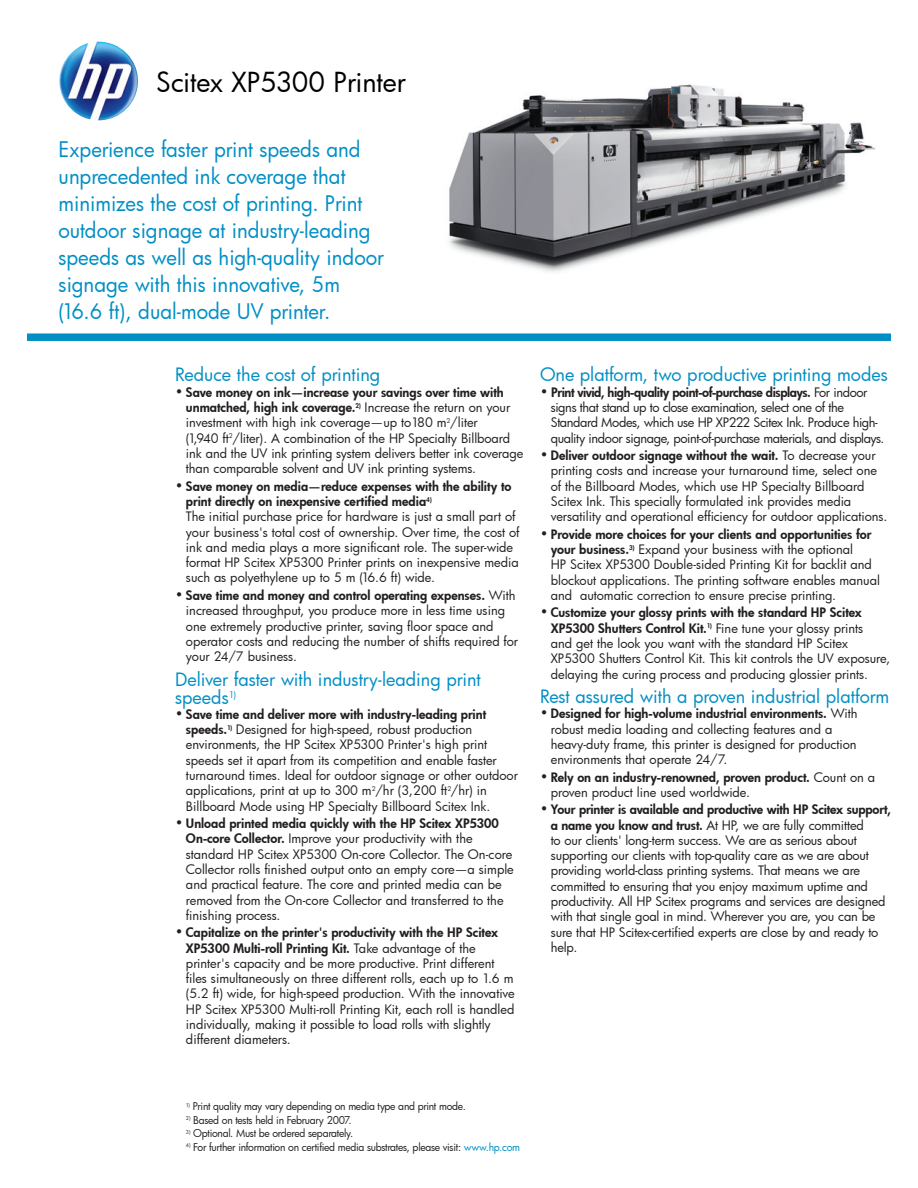
<style>
.page{position:relative;width:918px;height:1188px;background:#fff}
.page>*{position:absolute;margin:0;border:0;box-sizing:border-box;transform-origin:0 0}
.Title_18pt__color{font:27px "Futura Bk";letter-spacing:-.005em;color:#000001}
.Messaging_text_14pt{font:21px/27px "Futura Bk";color:#008fc5}
.Title_12pt__color{font:18px/18px "Futura Bk";color:#008fc5}
.Bullets{font:12.75px/15.3px "Futura Bk";letter-spacing:-.005em;color:#231f20}
.Bullets-2{font:12.75px/15.3px "Futura Bk";letter-spacing:-.03em;color:#231f20}
.Bullets-3{font:12.75px/15.3px "Futura Hv";color:#231f20}
.Legal{font:10.5px "Futura Bk";letter-spacing:-.025em;color:#231f20}
.s1{font-size:14.25px}
.s2{font-family:"Futura Hv"}
.s3{font-family:"Futura Bk";font-size:14.25px}
.s4{font-family:"Futura Bk"}
.s5{color:#008fc5}
</style>
<div class="page">
<img style="left:448px;top:84px;width:428px;height:189px">
<img style="left:59px;top:42px;width:79px;height:78px;border-radius:39px">
<div style="left:27px;top:333px;width:864px;height:8px;background:#008fc5"></div>
<p class="Title_18pt__color" style="left:156px;top:64px;width:251px">Scitex XP5300 Printer</p>
<p class="Messaging_text_14pt" style="left:59px;top:135px;width:327px">Experience faster print speeds and unprecedented ink coverage that minimizes the cost of printing. Print outdoor signage at industry-leading speeds as well as high-quality indoor signage with this innovative, 5m (16.6 ft), dual-mode UV printer.</p>
<p class="Title_12pt__color" style="left:175px;top:365px;width:207px">Reduce the cost of printing</p>
<p class="Bullets" style="left:186px;top:384px;width:339px;text-indent:-11px"><span class="s1">•</span> <span class="s2">Save money on ink—increase your savings over time with unmatched, high ink coverage.</span><sup>2)</sup> Increase the return on your investment with high ink coverage—up to180 m<sup>2</sup>/liter<br>(1,940 ft<sup>2</sup>/liter). A combination of the HP Specialty Billboard ink and the UV ink printing system delivers better ink coverage than comparable solvent and UV ink printing systems.</p>
<p class="Bullets" style="left:186px;top:478px;width:335px;text-indent:-11px"><span class="s1">•</span> <span class="s2">Save money on media—reduce expenses with the ability to print directly on inexpensive certified media</span><sup>4)<br></sup>The initial purchase price for hardware is just a small part of your business's total cost of ownership. Over time, the cost of ink and media plays a more significant role. The super-wide format HP Scitex XP5300 Printer prints on inexpensive media such as polyethylene up to 5 m (16.6 ft) wide.</p>
<p class="Bullets" style="left:186px;top:587px;width:334px;text-indent:-11px"><span class="s1">•</span> <span class="s2">Save time and money and control operating expenses.</span> With increased throughput, you produce more in less time using one extremely productive printer, saving floor space and operator costs and reducing the number of shifts required for your 24/7 business.</p>
<p class="Title_12pt__color" style="left:175px;top:670px;width:307px">Deliver faster with industry-leading print speeds<sup>1)</sup></p>
<p class="Bullets" style="left:186px;top:706px;width:333px;text-indent:-11px"><span class="s1">•</span> <span class="s2">Save time and deliver more with industry-leading print speeds.</span><sup>1)</sup> Designed for high-speed, robust production environments, the HP Scitex XP5300 Printer's high print speeds set it apart from its competition and enable faster turnaround times. Ideal for outdoor signage or other outdoor applications, print at up to 300 m<sup>2</sup>/hr (3,200 ft<sup>2</sup>/hr) in Billboard Mode using HP Specialty Billboard Scitex Ink.</p>
<p class="Bullets" style="left:186px;top:815px;width:329px;text-indent:-11px"><span class="s1">•</span> <span class="s2">Unload printed media quickly with the HP Scitex XP5300<br>On-core Collector.</span> Improve your productivity with the standard HP Scitex XP5300 On-core Collector. The On-core Collector rolls finished output onto an empty core—a simple and practical feature. The core and printed media can be removed from the On-core Collector and transferred to the finishing process.</p>
<p class="Bullets" style="left:186px;top:925px;width:330px;text-indent:-11px"><span class="s1">•</span> <span class="s2">Capitalize on the printer's productivity with the HP Scitex XP5300 Multi-roll Printing Kit.</span> Take advantage of the printer's capacity and be more productive. Print different files simultaneously on three different rolls, each up to 1.6 m (5.2 ft) wide, for high-speed production. With the innovative HP Scitex XP5300 Multi-roll Printing Kit, each roll is handled individually, making it possible to load rolls with slightly different diameters.</p>
<p class="Title_12pt__color" style="left:540px;top:365px;width:349px">One platform, two productive printing modes</p>
<p class="Bullets-2" style="left:551px;top:384px;width:335px;text-indent:-11px"><span class="s1">•</span> <span class="s2">Print vivid, high-quality point-of-purchase displays.</span> For indoor signs that stand up to close examination, select one of the Standard Modes, which use HP XP222 Scitex Ink. Produce high&shy;quality indoor signage, point-of-purchase materials, and displays.</p>
<p class="Bullets" style="left:551px;top:448px;width:338px;text-indent:-11px"><span class="s1">•</span> <span class="s2">Deliver outdoor signage without the wait.</span> To decrease your printing costs and increase your turnaround time, select one of the Billboard Modes, which use HP Specialty Billboard Scitex Ink. This specially formulated ink provides media versatility and operational efficiency for outdoor applications.</p>
<p class="Bullets" style="left:551px;top:526px;width:331px;text-indent:-11px"><span class="s1">•</span> <span class="s2">Provide more choices for your clients and opportunities for your business.</span><sup>3)</sup> Expand your business with the optional<br>HP Scitex XP5300 Double-sided Printing Kit for backlit and blockout applications. The printing software enables manual and automatic correction to ensure precise printing.</p>
<p class="Bullets" style="left:551px;top:605px;width:341px;text-indent:-11px"><span class="s1">•</span> <span class="s2">Customize your glossy prints with the standard HP Scitex XP5300 Shutters Control Kit.</span><sup>1)</sup> Fine tune your glossy prints<br>and get the look you want with the standard HP Scitex XP5300 Shutters Control Kit. This kit controls the UV exposure, delaying the curing process and producing glossier prints.</p>
<p class="Title_12pt__color" style="left:540px;top:687px;width:351px">Rest assured with a proven industrial platform</p>
<p class="Bullets" style="left:551px;top:706px;width:308px;text-indent:-11px"><span class="s1">•</span> <span class="s2">Designed for high-volume industrial environments.</span> With robust media loading and collecting features and a heavy-duty frame, this printer is designed for production environments that operate 24/7.</p>
<p class="Bullets-3" style="left:551px;top:769px;width:326px;text-indent:-11px"><span class="s3">•</span> Rely on an industry-renowned, proven product. <span class="s4">Count on a proven product line used worldwide.</span></p>
<p class="Bullets" style="left:551px;top:802px;width:342px;text-indent:-11px"><span class="s1">•</span> <span class="s2">Your printer is available and productive with HP Scitex support, a name you know and trust.</span> At HP, we are fully committed<br>to our clients' long-term success. We are as serious about supporting our clients with top-quality care as we are about providing world-class printing systems. That means we are committed to ensuring that you enjoy maximum uptime and productivity. All HP Scitex programs and services are designed with that single goal in mind. Wherever you are, you can be sure that HP Scitex-certified experts are close by and ready to help.</p>
<p class="Legal" style="left:186px;top:1099px;width:281px"><sup>1)</sup> Print quality may vary depending on media type and print mode.</p>
<p class="Legal" style="left:186px;top:1113px;width:167px"><sup>2)</sup> Based on tests held in February 2007.</p>
<p class="Legal" style="left:186px;top:1126px;width:169px"><sup>3)</sup> Optional. Must be ordered separately.</p>
<p class="Legal" style="left:186px;top:1140px;width:336px"><sup>4)</sup> For further information on certified media substrates, please visit: <span class="s5">www.hp.com</span></p>
</div>
